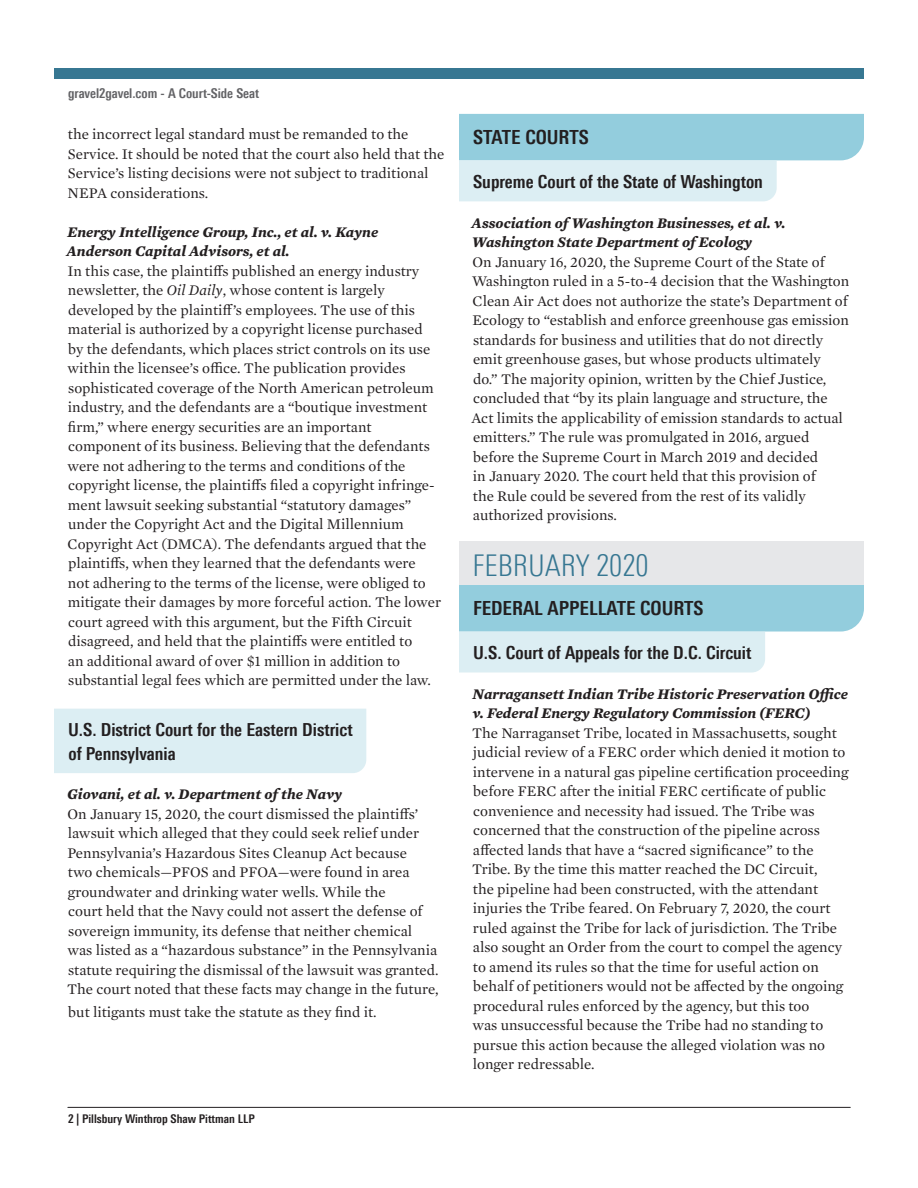
<style>
.page{position:relative;width:918px;height:1188px;background:#fff}
.page>*{position:absolute;margin:0;border:0;box-sizing:border-box;transform-origin:0 0}
.First_Page_-_Subtitl{font:300 condensed 30px "Univers Next Pro";color:#377792}
.Body_-_Header_1{font:700 condensed 19.5px "Univers Next Pro";color:#231f20}
.Body_-_Header_2{font:700 condensed 18px/24px "Univers Next Pro";color:#231f20}
.Body_-_Main{font:15px/19.5px "Mercury Text G1";color:#231f20}
.body_bold_no_space{font:italic 700 15px/19.5px "Mercury Text G1";color:#231f20}
.t1{font:700 condensed 13.5px "Univers Next Pro";color:#636366}
.t2{font:700 condensed 12px "Univers Next Pro";color:#231f20}
.s1{font-style:italic}
</style>
<div class="page">
<div style="left:54px;top:709px;width:312px;height:64px;background:#dceef3"></div>
<svg style="left:459px;top:114px;width:405px;height:87px;background:#b9dee8"></svg>
<div style="left:459px;top:541px;width:405px;height:57px;background:#e6e7e9"></div>
<svg style="left:459px;top:585px;width:405px;height:88px;background:#badee8"></svg>
<hr style="left:68px;top:1107px;width:782px;height:1px;background:#231f20">
<div style="left:54px;top:68px;width:810px;height:11px;background:#377792"></div>
<p class="t1" style="left:68px;top:85px;width:192px">gravel2gavel.com - A Court-Side Seat</p>
<p class="Body_-_Main" style="left:68px;top:124px;width:378px">the incorrect legal standard must be remanded to the Service. It should be noted that the court also held that the Service’s listing decisions were not subject to traditional NEPA considerations.</p>
<p class="body_bold_no_space" style="left:66px;top:221px;width:313px">Energy Intelligence Group, Inc., et al. v. Kayne<br>Anderson Capital Advisors, et al.</p>
<p class="Body_-_Main" style="left:67px;top:260px;width:375px">In this case, the plaintiffs published an energy industry newsletter, the <span class="s1">Oil Daily</span>, whose content is largely developed by the plaintiff’s employees. The use of this material is authorized by a copyright license purchased by the defendants, which places strict controls on its use within the licensee’s office. The publication provides sophisticated coverage of the North American petroleum industry, and the defendants are a “boutique investment firm,” where energy securities are an important component of its business. Believing that the defendants were not adhering to the terms and conditions of the copyright license, the plaintiffs filed a copyright infringe&shy;ment lawsuit seeking substantial “statutory damages” under the Copyright Act and the Digital Millennium Copyright Act (DMCA). The defendants argued that the plaintiffs, when they learned that the defendants were<br>not adhering to the terms of the license, were obliged to mitigate their damages by more forceful action. The lower court agreed with this argument, but the Fifth Circuit disagreed, and held that the plaintiffs were entitled to<br>an additional award of over $1 million in addition to substantial legal fees which are permitted under the law.</p>
<p class="Body_-_Header_2" style="left:68px;top:717px;width:286px">U.S. District Court for the Eastern District of Pennsylvania</p>
<p class="body_bold_no_space" style="left:67px;top:784px;width:277px">Giovani, et al. v. Department of the Navy</p>
<p class="Body_-_Main" style="left:67px;top:803px;width:373px">On January 15, 2020, the court dismissed the plaintiffs’ lawsuit which alleged that they could seek relief under Pennsylvania’s Hazardous Sites Cleanup Act because<br>two chemicals—PFOS and PFOA—were found in area groundwater and drinking water wells. While the<br>court held that the Navy could not assert the defense of sovereign immunity, its defense that neither chemical was listed as a “hazardous substance” in the Pennsylvania statute requiring the dismissal of the lawsuit was granted.<br>The court noted that these facts may change in the future,</p>
<p class="Body_-_Main" style="left:68px;top:1001px;width:310px">but litigants must take the statute as they find it.</p>
<p class="t2" style="left:68px;top:1111px;width:188px">2 | Pillsbury Winthrop Shaw Pittman LLP</p>
<p class="Body_-_Header_1" style="left:473px;top:125px;width:117px">STATE COURTS</p>
<p class="Body_-_Header_2" style="left:473px;top:169px;width:291px">Supreme Court of the State of Washington</p>
<p class="body_bold_no_space" style="left:471px;top:212px;width:316px">Association of Washington Businesses, et al. v.<br>Washington State Department of Ecology</p>
<p class="Body_-_Main" style="left:471px;top:251px;width:379px">On January 16, 2020, the Supreme Court of the State of Washington ruled in a 5-to-4 decision that the Washington Clean Air Act does not authorize the state’s Department of Ecology to “establish and enforce greenhouse gas emission standards for business and utilities that do not directly emit greenhouse gases, but whose products ultimately<br>do.” The majority opinion, written by the Chief Justice, concluded that “by its plain language and structure, the Act limits the applicability of emission standards to actual emitters.” The rule was promulgated in 2016, argued before the Supreme Court in March 2019 and decided<br>in January 2020. The court held that this provision of<br>the Rule could be severed from the rest of its validly authorized provisions.</p>
<p class="First_Page_-_Subtitl" style="left:472px;top:548px;width:178px">FEBRUARY 2020</p>
<p class="Body_-_Header_1" style="left:473px;top:596px;width:232px">FEDERAL APPELLATE COURTS</p>
<p class="Body_-_Header_2" style="left:473px;top:640px;width:280px">U.S. Court of Appeals for the D.C. Circuit</p>
<p class="body_bold_no_space" style="left:472px;top:683px;width:377px">Narragansett Indian Tribe Historic Preservation Office v. Federal Energy Regulatory Commission (FERC)</p>
<p class="Body_-_Main" style="left:472px;top:722px;width:378px">The Narraganset Tribe, located in Massachusetts, sought judicial review of a FERC order which denied it motion to intervene in a natural gas pipeline certification proceeding before FERC after the initial FERC certificate of public convenience and necessity had issued. The Tribe was concerned that the construction of the pipeline across affected lands that have a “sacred significance” to the Tribe. By the time this matter reached the DC Circuit,<br>the pipeline had been constructed, with the attendant injuries the Tribe feared. On February 7, 2020, the court ruled against the Tribe for lack of jurisdiction. The Tribe also sought an Order from the court to compel the agency to amend its rules so that the time for useful action on behalf of petitioners would not be affected by the ongoing procedural rules enforced by the agency, but this too<br>was unsuccessful because the Tribe had no standing to pursue this action because the alleged violation was no longer redressable.</p>
</div>
